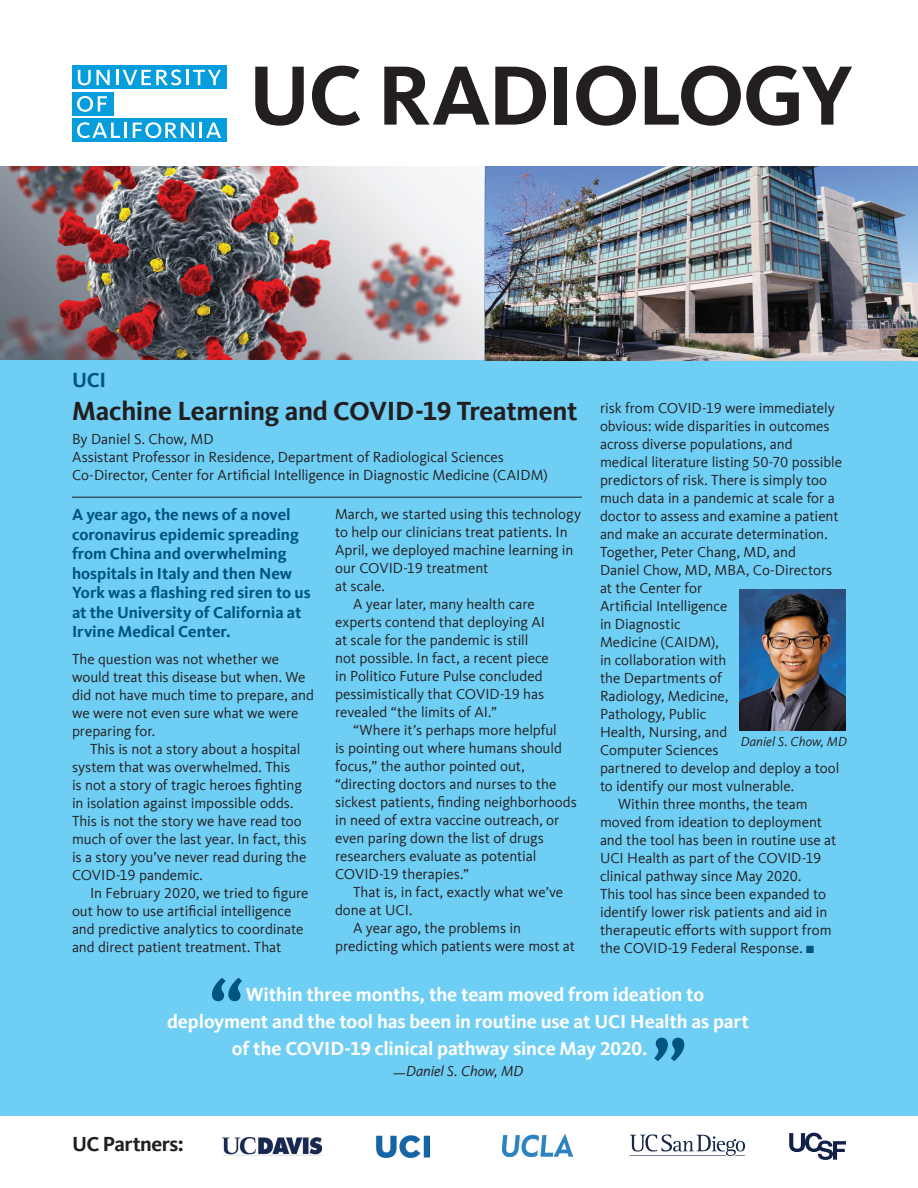
<style>
.page{position:relative;width:918px;height:1188px;background:#fff}
.page>*{position:absolute;margin:0;border:0;box-sizing:border-box;transform-origin:0 0}
.t1{font:700 87px "Kievit Offc Pro";letter-spacing:-.03em;color:#231f20}
.Hed_B{font:700 27px "Kievit Offc Pro";letter-spacing:-.01em;color:#231f20}
.Subhead{font:700 21px "Kievit Offc Pro";letter-spacing:-.025em;color:#231f20}
.Kicker{font:700 21px "Kievit Offc Pro";color:#005480}
.Subhead-2{font:700 19.5px "Kievit Offc Pro";letter-spacing:-.01em;color:#fff}
.intro_blue{font:700 16.5px/19.5px "Kievit Offc Pro";letter-spacing:-.005em;color:#005480}
.Body_10_12{font:15px/18px "Kievit Offc Pro";letter-spacing:-.005em;color:#231f20}
.Body_noindent{font:15px/18px "Kievit Offc Pro";letter-spacing:-.005em;color:#231f20}
.t2{font:italic 15px "Kievit Offc Pro";letter-spacing:-.005em;color:#231f20}
.t3{font:italic 13.5px "Kievit Offc Pro";color:#231f20}
.s1{color:#005480}
</style>
<div class="page">
<div style="left:0;top:356px;width:918px;height:760px;background:#6fcef4"></div>
<img style="left:0;top:166px;width:481px;height:194px">
<img style="left:481px;top:166px;width:437px;height:194px">
<hr style="left:72px;top:497px;width:510px;height:1px;background:#231f20">
<svg style="left:212px;top:978px;width:30px;height:23px"></svg>
<svg style="left:654px;top:1038px;width:30px;height:23px"></svg>
<img style="left:740px;top:590px;width:106px;height:140px">
<div style="left:72px;top:92px;width:42px;height:24px;background:#069ddc"></div>
<div style="left:72px;top:66px;width:154px;height:23px;background:#069ddc"></div>
<div style="left:72px;top:118px;width:154px;height:24px;background:#069ddc"></div>
<svg style="left:78px;top:70px;width:32px;height:15px"></svg>
<svg style="left:116px;top:70px;width:65px;height:15px"></svg>
<hr style="left:186px;top:70px;width:3px;height:15px;background:#fff">
<svg style="left:193px;top:70px;width:28px;height:15px"></svg>
<svg style="left:77px;top:122px;width:43px;height:16px"></svg>
<hr style="left:124px;top:123px;width:3px;height:15px;background:#fff">
<svg style="left:133px;top:122px;width:61px;height:16px"></svg>
<svg style="left:200px;top:123px;width:21px;height:15px"></svg>
<svg style="left:77px;top:96px;width:30px;height:16px"></svg>
<img style="left:222px;top:1137px;width:99px;height:18px">
<img style="left:377px;top:1135px;width:52px;height:22px">
<img style="left:502px;top:1134px;width:70px;height:23px">
<svg style="left:630px;top:1134px;width:115px;height:22px"></svg>
<svg style="left:789px;top:1133px;width:57px;height:27px"></svg>
<p class="t1" style="left:248px;top:43px;width:606px">UC RADIOLOGY</p>
<p class="Kicker" style="left:72px;top:367px;width:36px">UCI</p>
<p class="Hed_B" style="left:72px;top:395px;width:507px">Machine Learning and COVID-19 Treatment</p>
<p class="Body_noindent" style="left:72px;top:430px;width:143px">By Daniel S. Chow, MD</p>
<p class="Body_noindent" style="left:72px;top:448px;width:434px">Assistant Professor in Residence, Department of Radiological Sciences</p>
<p class="Body_noindent" style="left:72px;top:466px;width:477px">Co-Director, Center for Artificial Intelligence in Diagnostic Medicine (CAIDM)</p>
<p class="Body_10_12" style="left:335px;top:505px;width:247px">March, we started using this technology to help our clinicians treat patients. In<br>April, we deployed machine learning in our COVID-19 treatment<br>at scale.</p>
<p class="Body_10_12" style="left:335px;top:595px;width:215px;text-indent:18px">A year later, many health care experts contend that deploying AI at scale for the pandemic is still not possible. In fact, a recent piece in Politico Future Pulse concluded pessimistically that COVID-19 has revealed “the limits of AI.”</p>
<p class="Body_10_12" style="left:335px;top:721px;width:243px;text-indent:18px">“Where it’s perhaps more helpful<br>is pointing out where humans should focus,” the author pointed out, “directing doctors and nurses to the sickest patients, finding neighborhoods in need of extra vaccine outreach, or even paring down the list of drugs researchers evaluate as potential COVID-19 therapies.”</p>
<p class="Body_10_12" style="left:335px;top:883px;width:230px;text-indent:18px">That is, in fact, exactly what we’ve done at UCI.</p>
<p class="Body_10_12" style="left:335px;top:919px;width:242px;text-indent:18px">A year ago, the problems in predicting which patients were most at</p>
<p class="Body_10_12" style="left:600px;top:399px;width:244px">risk from COVID-19 were immediately obvious: wide disparities in outcomes across diverse populations, and medical literature listing 50-70 possible predictors of risk. There is simply too much data in a pandemic at scale for a doctor to assess and examine a patient and make an accurate determination.<br>Together, Peter Chang, MD, and<br>Daniel Chow, MD, MBA, Co-Directors at the Center for<br>Artificial Intelligence<br>in Diagnostic<br>Medicine (CAIDM),<br>in collaboration with<br>the Departments of<br>Radiology, Medicine,<br>Pathology, Public<br>Health, Nursing, and<br>Computer Sciences<br>partnered to develop and deploy a tool to identify our most vulnerable.</p>
<p class="Body_10_12" style="left:600px;top:795px;width:238px;text-indent:18px">Within three months, the team moved from ideation to deployment and the tool has been in routine use at UCI Health as part of the COVID-19 clinical pathway since May 2020.<br>This tool has since been expanded to identify lower risk patients and aid in therapeutic efforts with support from the COVID-19 Federal Response. <span class="s1">■</span></p>
<p class="Subhead-2" style="left:246px;top:983px;width:460px">Within three months, the team moved from ideation to</p>
<p class="Subhead-2" style="left:167px;top:1010px;width:583px">deployment and the tool has been in routine use at UCI Health as part</p>
<p class="Subhead-2" style="left:232px;top:1037px;width:417px">of the COVID-19 clinical pathway since May 2020.</p>
<p class="t2" style="left:393px;top:1062px;width:132px">—Daniel S. Chow, MD</p>
<p class="intro_blue" style="left:72px;top:505px;width:240px">A year ago, the news of a novel coronavirus epidemic spreading from China and overwhelming hospitals in Italy and then New<br>York was a flashing red siren to us at the University of California at<br>Irvine Medical Center.</p>
<p class="Body_noindent" style="left:72px;top:650px;width:243px">The question was not whether we would treat this disease but when. We did not have much time to prepare, and we were not even sure what we were preparing for.</p>
<p class="Body_10_12" style="left:72px;top:740px;width:236px;text-indent:18px">This is not a story about a hospital system that was overwhelmed. This<br>is not a story of tragic heroes fighting in isolation against impossible odds.<br>This is not the story we have read too much of over the last year. In fact, this is a story you’ve never read during the COVID-19 pandemic.</p>
<p class="Body_10_12" style="left:72px;top:884px;width:238px;text-indent:18px">In February 2020, we tried to figure out how to use artificial intelligence and predictive analytics to coordinate and direct patient treatment. That</p>
<p class="t3" style="left:741px;top:734px;width:108px">Daniel S. Chow, MD</p>
<p class="Subhead" style="left:72px;top:1131px;width:113px">UC Partners:</p>
</div>
